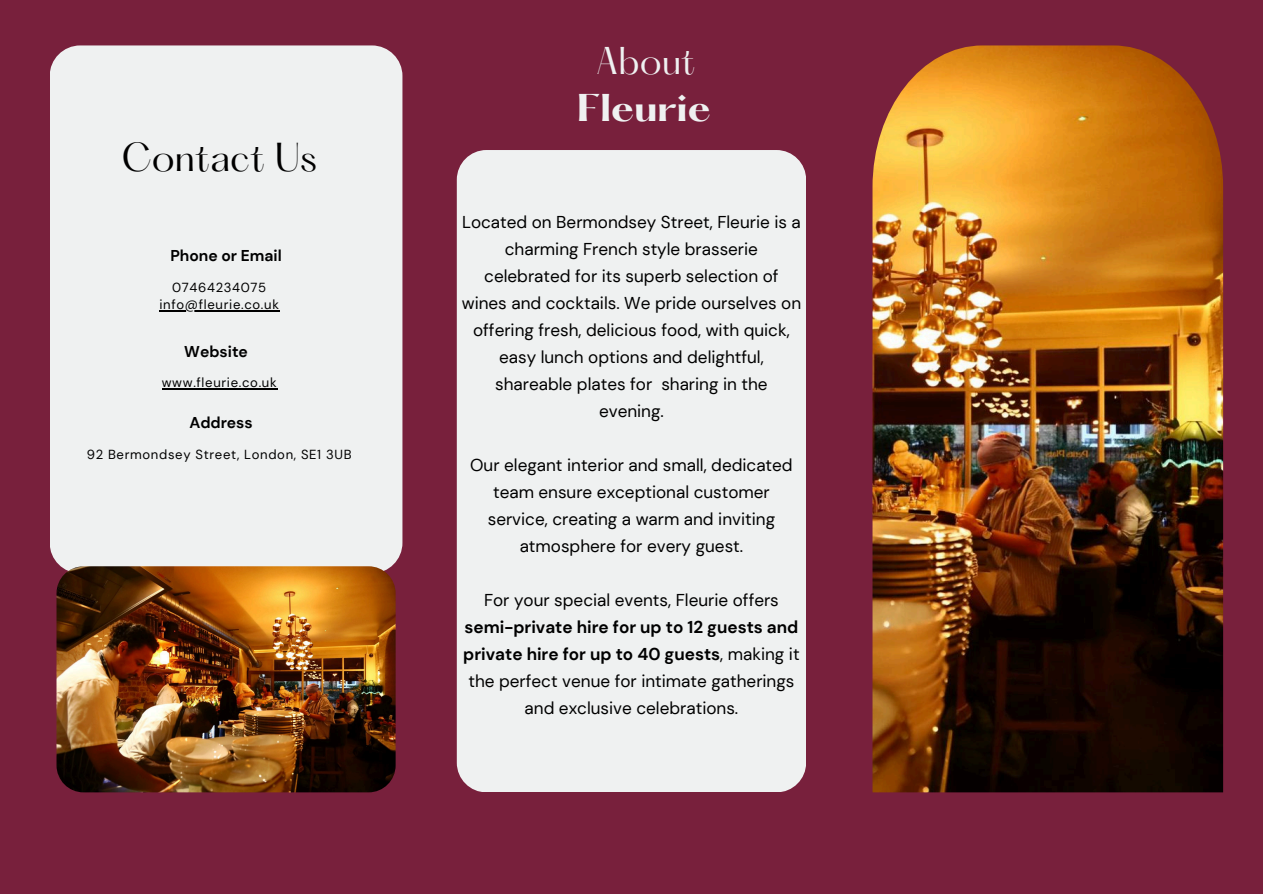
<style>
.page{position:relative;width:1263px;height:894px;background:#fff}
.page>*{position:absolute;margin:0;border:0;box-sizing:border-box;transform-origin:0 0}
.t1{font:35.25px "Hatton";color:#000}
.t2{font:700 33.75px/47.2px "Hatton";color:#eff1f1;text-align:center}
.t3{font:17.1px/27px "DM Sans";color:#000;text-align:center}
.t4{font:700 15.6px "DM Sans";color:#000}
.t5{font:13.05px "DM Sans";letter-spacing:.05em;color:#000}
.s1{font-weight:400}
.s2{font-weight:700}
</style>
<div class="page">
<div style="left:0;top:0;width:1263px;height:893px;background:#78203c"></div>
<div style="left:50px;top:45px;width:352px;height:528px;background:#eff1f1;border-radius:30px"></div>
<div style="left:457px;top:150px;width:349px;height:641px;background:#eff1f1;border-radius:30px"></div>
<img style="left:872px;top:45px;width:351px;height:747px">
<img style="left:57px;top:566px;width:338px;height:226px;border-radius:27px">
<hr style="left:159px;top:310px;width:82px;height:1px;background:#000">
<hr style="left:241px;top:310px;width:39px;height:1px;background:#000">
<hr style="left:162px;top:388px;width:115px;height:1px;background:#000">
<h2 class="t1" style="left:121px;top:141px;width:197px">Contact Us</h2>
<h1 class="t4" style="left:170px;top:246px;width:113px">Phone or Email</h1>
<p class="t5" style="left:172px;top:278px;width:96px">07464234075</p>
<p class="t5" style="left:159px;top:296px;width:121px">info@fleurie.co.uk</p>
<h3 class="t4" style="left:184px;top:341px;width:65px">Website</h3>
<h3 class="t5" style="left:162px;top:374px;width:117px">www.fleurie.co.uk</h3>
<p class="t4" style="left:189px;top:412px;width:65px">Address</p>
<h3 class="t5" style="left:87px;top:445px;width:266px">92 Bermondsey Street, London, SE1 3UB</h3>
<p class="t2" style="left:577px;top:40px;width:136px"><span class="s1">About<br></span>Fleurie</p>
<p class="t3" style="left:462px;top:209px;width:341px">Located on Bermondsey Street, Fleurie is a charming French style brasserie celebrated for its superb selection of wines and cocktails. We pride ourselves on offering fresh, delicious food, with quick, easy lunch options and delightful, shareable plates for sharing in the evening.</p>
<p class="t3" style="left:470px;top:452px;width:324px">Our elegant interior and small, dedicated team ensure exceptional customer service, creating a warm and inviting atmosphere for every guest.</p>
<h2 class="t3" style="left:463px;top:587px;width:338px">For your special events, Fleurie offers <span class="s2">semi-private hire for up to 12 guests and private hire for up to 40 guests</span>, making it the perfect venue for intimate gatherings and exclusive celebrations.</h2>
</div>
